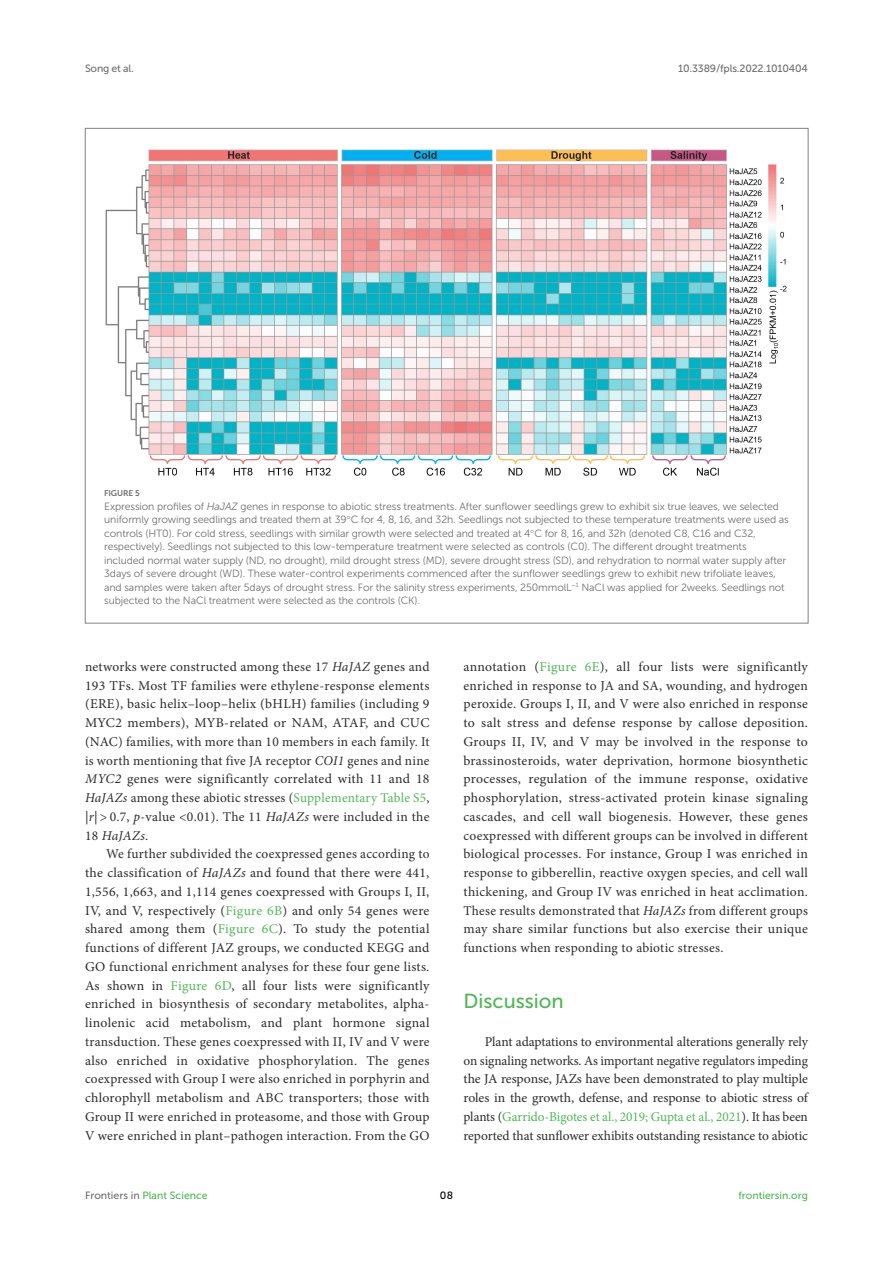
<style>
.page{position:relative;width:893px;height:1263px;background:#fff}
.page>*{position:absolute;margin:0;border:0;box-sizing:border-box;transform-origin:0 0}
.HEAD_1{font:20.25px "Museo Sans 500";color:#4eb855}
.TEXT{font:13.5px/18.8px "Minion Pro";letter-spacing:.02em;color:#2b2b2a;text-align:justify}
.TEXT_FLUSH{font:13.5px/18.8px "Minion Pro";color:#2b2b2a;text-align:justify}
.FIG_LEG{font:10.5px/13.5px "Museo Sans 300";letter-spacing:-.01em;color:#706f70}
.t1{font:10.5px "Museo Sans 500";color:#4eb855}
.t2{font:10.5px "Museo Sans 500";letter-spacing:-.015em;color:#706f70}
.t3{font:10.5px "Museo Sans 500";color:#000}
.FIG_HD{font:8.25px "Museo Sans 700";letter-spacing:-.01em;color:#706f70}
.s1{font-style:italic}
.s2{font-family:"STIX"}
.s3{color:#4eb855}
.s4{color:#706f70}
</style>
<div class="page">
<img style="left:105px;top:149px;width:682px;height:327px">
<p class="t2" style="left:85px;top:63px;width:50px">Song et al.</p>
<p class="t2" style="left:678px;top:63px;width:131px">10.3389/fpls.2022.1010404</p>
<p class="FIG_HD" style="left:104px;top:489px;width:37px">FIGURE 5</p>
<p class="FIG_LEG" style="left:104px;top:499px;width:686px">Expression profiles of <span class="s1">HaJAZ</span> genes in response to abiotic stress treatments. After sunflower seedlings grew to exhibit six true leaves, we selected uniformly growing seedlings and treated them at 39<span class="s2">°</span>C for 4, 8, 16, and 32 h. Seedlings not subjected to these temperature treatments were used as controls (HT0). For cold stress, seedlings with similar growth were selected and treated at 4<span class="s2">°</span>C for 8, 16, and 32 h (denoted C8, C16 and C32, respectively). Seedlings not subjected to this low-temperature treatment were selected as controls (C0). The different drought treatments included normal water supply (ND, no drought), mild drought stress (MD), severe drought stress (SD), and rehydration to normal water supply after 3 days of severe drought (WD). These water-control experiments commenced after the sunflower seedlings grew to exhibit new trifoliate leaves, and samples were taken after 5 days of drought stress. For the salinity stress experiments, 250 mmol L<sup>−</sup><sup>1</sup> NaCl was applied for 2 weeks. Seedlings not subjected to the NaCl treatment were selected as the controls (CK).</p>
<p class="TEXT_FLUSH" style="left:85px;top:657px;width:346px">networks were constructed among these 17 <span class="s1">HaJAZ</span> genes and 193 TFs. Most TF families were ethylene-response elements (ERE), basic helix–loop–helix (bHLH) families (including 9<br>MYC2 members), MYB-related or NAM, ATAF, and CUC (NAC) families, with more than 10 members in each family. It is worth mentioning that five JA receptor <span class="s1">COI1</span> genes and nine <span class="s1">MYC2</span> genes were significantly correlated with 11 and 18<br><span class="s1">HaJAZs</span> among these abiotic stresses (<span class="s3">Supplementary Table S5</span>, |<span class="s1">r</span>| &gt; 0.7, <span class="s1">p</span>-value &lt;0.01). The 11 <span class="s1">HaJAZs</span> were included in the 18 <span class="s1">HaJAZs</span>.</p>
<p class="TEXT" style="left:85px;top:845px;width:346px;text-indent:21px">We further subdivided the coexpressed genes according to the classification of <span class="s1">HaJAZs</span> and found that there were 441, 1,556, 1,663, and 1,114 genes coexpressed with Groups I, II, IV, and V, respectively (<span class="s3">Figure 6B</span>) and only 54 genes were shared among them (<span class="s3">Figure 6C</span>). To study the potential functions of different JAZ groups, we conducted KEGG and GO functional enrichment analyses for these four gene lists.<br>As shown in <span class="s3">Figure 6D</span>, all four lists were significantly enriched in biosynthesis of secondary metabolites, alpha&shy;linolenic acid metabolism, and plant hormone signal transduction. These genes coexpressed with II, IV and V were also enriched in oxidative phosphorylation. The genes coexpressed with Group I were also enriched in porphyrin and chlorophyll metabolism and ABC transporters; those with Group II were enriched in proteasome, and those with Group V were enriched in plant–pathogen interaction. From the GO</p>
<p class="TEXT" style="left:463px;top:657px;width:346px">annotation (<span class="s3">Figure 6E</span>), all four lists were significantly enriched in response to JA and SA, wounding, and hydrogen peroxide. Groups I, II, and V were also enriched in response to salt stress and defense response by callose deposition.<br>Groups II, IV, and V may be involved in the response to brassinosteroids, water deprivation, hormone biosynthetic processes, regulation of the immune response, oxidative phosphorylation, stress-activated protein kinase signaling cascades, and cell wall biogenesis. However, these genes coexpressed with different groups can be involved in different biological processes. For instance, Group I was enriched in response to gibberellin, reactive oxygen species, and cell wall thickening, and Group IV was enriched in heat acclimation.<br>These results demonstrated that <span class="s1">HaJAZs</span> from different groups may share similar functions but also exercise their unique functions when responding to abiotic stresses.</p>
<p class="HEAD_1" style="left:463px;top:990px;width:102px">Discussion</p>
<p class="TEXT_FLUSH" style="left:463px;top:1032px;width:346px;text-indent:21px">Plant adaptations to environmental alterations generally rely on signaling networks. As important negative regulators impeding the JA response, JAZs have been demonstrated to play multiple roles in the growth, defense, and response to abiotic stress of plants (<span class="s3">Garrido-Bigotes et al., 2019; Gupta et al., 2021</span>). It has been reported that sunflower exhibits outstanding resistance to abiotic</p>
<p class="t1" style="left:85px;top:1190px;width:124px"><span class="s4">Frontiers in</span> Plant Science</p>
<p class="t3" style="left:440px;top:1190px;width:15px">08</p>
<p class="t1" style="left:738px;top:1190px;width:71px">frontiersin.org</p>
</div>
